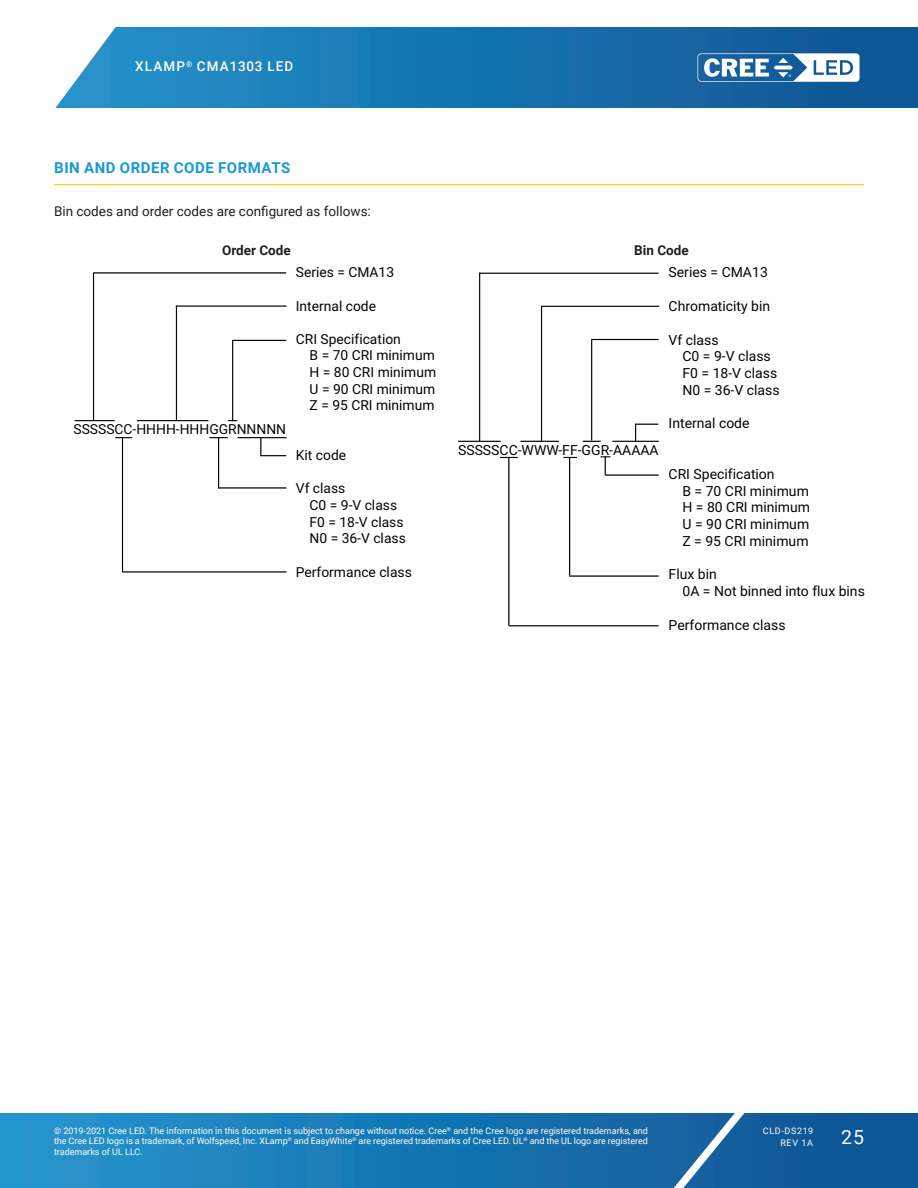
<style>
.page{position:relative;width:918px;height:1188px;background:#fff}
.page>*{position:absolute;margin:0;border:0;box-sizing:border-box;transform-origin:0 0}
.t1{font:19.5px "Roboto";color:#fff}
.Section_heading_with{font:700 15px "Roboto";letter-spacing:.035em;color:#1a98d6}
.t2{font:13.95px/16.8px "Roboto";color:#040503}
.t3{font:13.8px/16.6px "Roboto";color:#040503}
.Text_justify{font:13.5px "Roboto";color:#231f20}
.t4{font:500 13.5px "Roboto";letter-spacing:.085em;color:#fff}
.t5{font:700 13.5px "Roboto";color:#231f20}
.t6{font:9px/10.8px "Roboto";color:#fff;text-align:justify}
.t7{font:9px/12px "Roboto";letter-spacing:.085em;color:#fff;text-align:right}
</style>
<div class="page">
<svg style="left:0;top:1113px;width:918px;height:75px;background:#1876b2"></svg>
<svg style="left:644px;top:1113px;width:117px;height:75px;background:#296da6"></svg>
<svg style="left:55px;top:27px;width:863px;height:81px;background:#2078b2"></svg>
<svg style="left:698px;top:53px;width:162px;height:29px"></svg>
<hr style="left:54px;top:184px;width:810px;height:1px;background:#fece08">
<svg style="left:115px;top:437px;width:17px;height:1px"></svg>
<hr style="left:122px;top:438px;width:1px;height:134px;background:#040503">
<hr style="left:122px;top:571px;width:164px;height:2px;background:#040503">
<hr style="left:232px;top:340px;width:1px;height:81px;background:#040503">
<hr style="left:232px;top:340px;width:54px;height:1px;background:#040503">
<hr style="left:218px;top:437px;width:1px;height:51px;background:#040503">
<hr style="left:218px;top:487px;width:68px;height:2px;background:#040503">
<hr style="left:176px;top:306px;width:1px;height:115px;background:#040503">
<hr style="left:176px;top:306px;width:110px;height:1px;background:#040503">
<hr style="left:75px;top:420px;width:40px;height:1px;background:#040503">
<hr style="left:93px;top:273px;width:1px;height:148px;background:#040503">
<hr style="left:94px;top:272px;width:192px;height:2px;background:#040503">
<svg style="left:209px;top:437px;width:19px;height:1px"></svg>
<hr style="left:237px;top:437px;width:50px;height:1px;background:#040503">
<hr style="left:137px;top:420px;width:71px;height:1px;background:#040503">
<svg style="left:260px;top:437px;width:26px;height:19px"></svg>
<svg style="left:583px;top:441px;width:18px;height:1px"></svg>
<svg style="left:500px;top:457px;width:18px;height:1px"></svg>
<hr style="left:508px;top:458px;width:1px;height:167px;background:#040503">
<hr style="left:509px;top:625px;width:150px;height:1px;background:#040503">
<svg style="left:635px;top:424px;width:23px;height:17px"></svg>
<hr style="left:569px;top:458px;width:1px;height:117px;background:#040503">
<hr style="left:569px;top:575px;width:90px;height:2px;background:#040503">
<hr style="left:541px;top:306px;width:1px;height:135px;background:#040503">
<hr style="left:541px;top:306px;width:118px;height:1px;background:#040503">
<hr style="left:458px;top:441px;width:43px;height:1px;background:#040503">
<hr style="left:479px;top:273px;width:1px;height:169px;background:#040503">
<hr style="left:480px;top:273px;width:179px;height:1px;background:#040503">
<svg style="left:564px;top:457px;width:13px;height:1px"></svg>
<hr style="left:591px;top:339px;width:68px;height:1px;background:#040503">
<hr style="left:591px;top:340px;width:1px;height:100px;background:#040503">
<hr style="left:612px;top:441px;width:47px;height:1px;background:#040503">
<hr style="left:520px;top:441px;width:39px;height:1px;background:#040503">
<svg style="left:601px;top:456px;width:9px;height:19px"></svg>
<hr style="left:606px;top:474px;width:53px;height:2px;background:#040503">
<h3 class="t4" style="left:135px;top:57px;width:160px">XLAMP<sup>®</sup> CMA1303 LED</h3>
<p class="Section_heading_with" style="left:54px;top:157px;width:238px">BIN AND ORDER CODE FORMATS</p>
<p class="Text_justify" style="left:54px;top:202px;width:318px">Bin codes and order codes are configured as follows:</p>
<p class="t5" style="left:222px;top:240px;width:70px">Order Code</p>
<p class="t5" style="left:634px;top:240px;width:56px">Bin Code</p>
<p class="t3" style="left:73px;top:421px;width:214px">SSSSSCC-HHHH-HHHGGRNNNNN</p>
<p class="t3" style="left:296px;top:264px;width:100px">Series = CMA13</p>
<p class="t3" style="left:296px;top:297px;width:82px">Internal code</p>
<p class="t3" style="left:310px;top:330px;width:128px;text-indent:-14px">CRI Specification<br>B = 70 CRI minimum<br>H = 80 CRI minimum<br>U = 90 CRI minimum<br>Z = 95 CRI minimum</p>
<p class="t3" style="left:296px;top:446px;width:52px">Kit code</p>
<p class="t3" style="left:310px;top:480px;width:98px;text-indent:-14px">Vf class<br>C0 = 9-V class<br>F0 = 18-V class<br>N0 = 36-V class</p>
<p class="t3" style="left:296px;top:563px;width:117px">Performance class</p>
<p class="t2" style="left:458px;top:441px;width:202px">SSSSSCC-WWW-FF-GGR-AAAAA</p>
<p class="t2" style="left:669px;top:264px;width:101px">Series = CMA13</p>
<p class="t2" style="left:669px;top:297px;width:103px">Chromaticity bin</p>
<p class="t2" style="left:682px;top:331px;width:99px;text-indent:-14px">Vf class<br>C0 = 9-V class<br>F0 = 18-V class<br>N0 = 36-V class</p>
<p class="t2" style="left:669px;top:415px;width:82px">Internal code</p>
<p class="t2" style="left:682px;top:465px;width:129px;text-indent:-14px">CRI Specification<br>B = 70 CRI minimum<br>H = 80 CRI minimum<br>U = 90 CRI minimum<br>Z = 95 CRI minimum</p>
<p class="t2" style="left:682px;top:566px;width:184px;text-indent:-14px">Flux bin<br>0A = Not binned into flux bins</p>
<p class="t2" style="left:669px;top:616px;width:119px">Performance class</p>
<p class="t6" style="left:54px;top:1125px;width:596px">© 2019-2021 Cree LED. The information in this document is subject to change without notice. Cree<sup>®</sup> and the Cree logo are registered trademarks, and the Cree LED logo is a trademark, of Wolfspeed, Inc. XLamp<sup>®</sup> and EasyWhite<sup>®</sup> are registered trademarks of Cree LED. UL<sup>®</sup> and the UL logo are registered trademarks of UL LLC.</p>
<p class="t7" style="left:763px;top:1124px;width:52px">CLD-DS219<br>REV 1A</p>
<h1 class="t1" style="left:841px;top:1123px;width:24px">25</h1>
</div>
